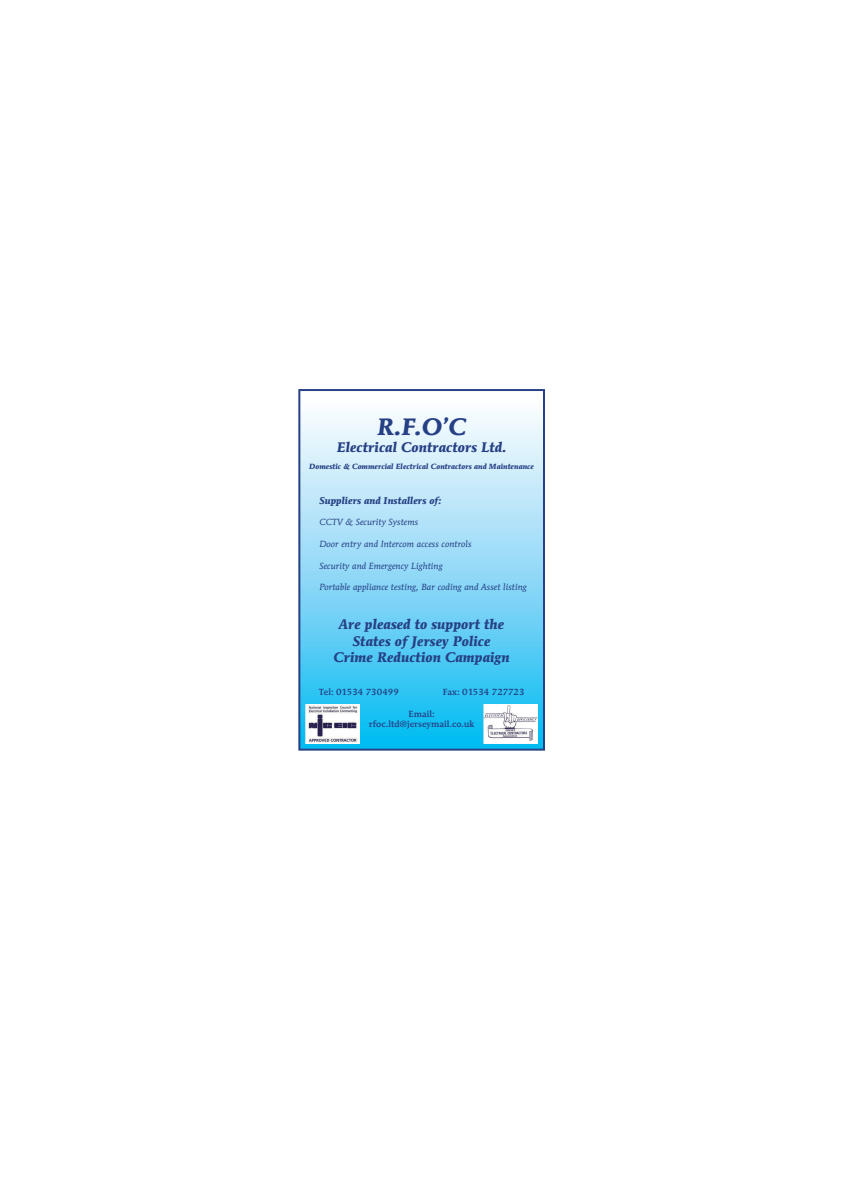
<style>
.page{position:relative;width:842px;height:1191px;background:#fff}
.page>*{position:absolute;margin:0;border:0;box-sizing:border-box;transform-origin:0 0}
.t1{font:italic 700 23.5px "Mendoza Roman";color:#264085}
.t2{font:italic 700 13.7px/16.5px "Mendoza Roman";color:#264085;text-align:center}
.t3{font:italic 700 9.8px "Mendoza Roman";color:#264085}
.t4{font:italic 8.8px "Mendoza Roman";color:#264085}
.t5{font:500 8.8px/10.6px "Mendoza Roman";color:#264085;text-align:center}
.t6{font:italic 700 7.5px "Mendoza Roman";color:#264085}
</style>
<div class="page">
<div style="left:299px;top:390px;width:245px;height:359px;background:linear-gradient(to bottom,#fffdfe,#0bb9f1)"></div>
<div style="left:298px;top:389px;width:247px;height:361px;border:2px solid #264085"></div>
<img style="left:306px;top:704px;width:54px;height:39px">
<img style="left:483px;top:704px;width:55px;height:39px">
<h1 class="t1" style="left:377px;top:417px;width:91px">R.F.O’C</h1>
<h2 class="t2" style="left:337px;top:439px;width:171px">Electrical Contractors Ltd.</h2>
<p class="t6" style="left:309px;top:463px;width:226px">Domestic &amp; Commercial Electrical Contractors and Maintenance</p>
<p class="t3" style="left:319px;top:496px;width:124px">Suppliers and Installers of:</p>
<p class="t4" style="left:319px;top:518px;width:100px">CCTV &amp; Security Systems</p>
<p class="t4" style="left:319px;top:540px;width:154px">Door entry and Intercom access controls</p>
<p class="t4" style="left:319px;top:562px;width:125px">Security and Emergency Lighting</p>
<p class="t4" style="left:319px;top:584px;width:209px">Portable appliance testing, Bar coding and Asset listing</p>
<h2 class="t2" style="left:333px;top:617px;width:178px">Are pleased to support the<br>States of Jersey Police<br>Crime Reduction Campaign</h2>
<p class="t5" style="left:319px;top:687px;width:82px">Tel: 01534 730499</p>
<p class="t5" style="left:443px;top:687px;width:83px">Fax: 01534 727723</p>
<p class="t5" style="left:369px;top:709px;width:107px">Email: rfoc.ltd@jerseymail.co.uk</p>
</div>
